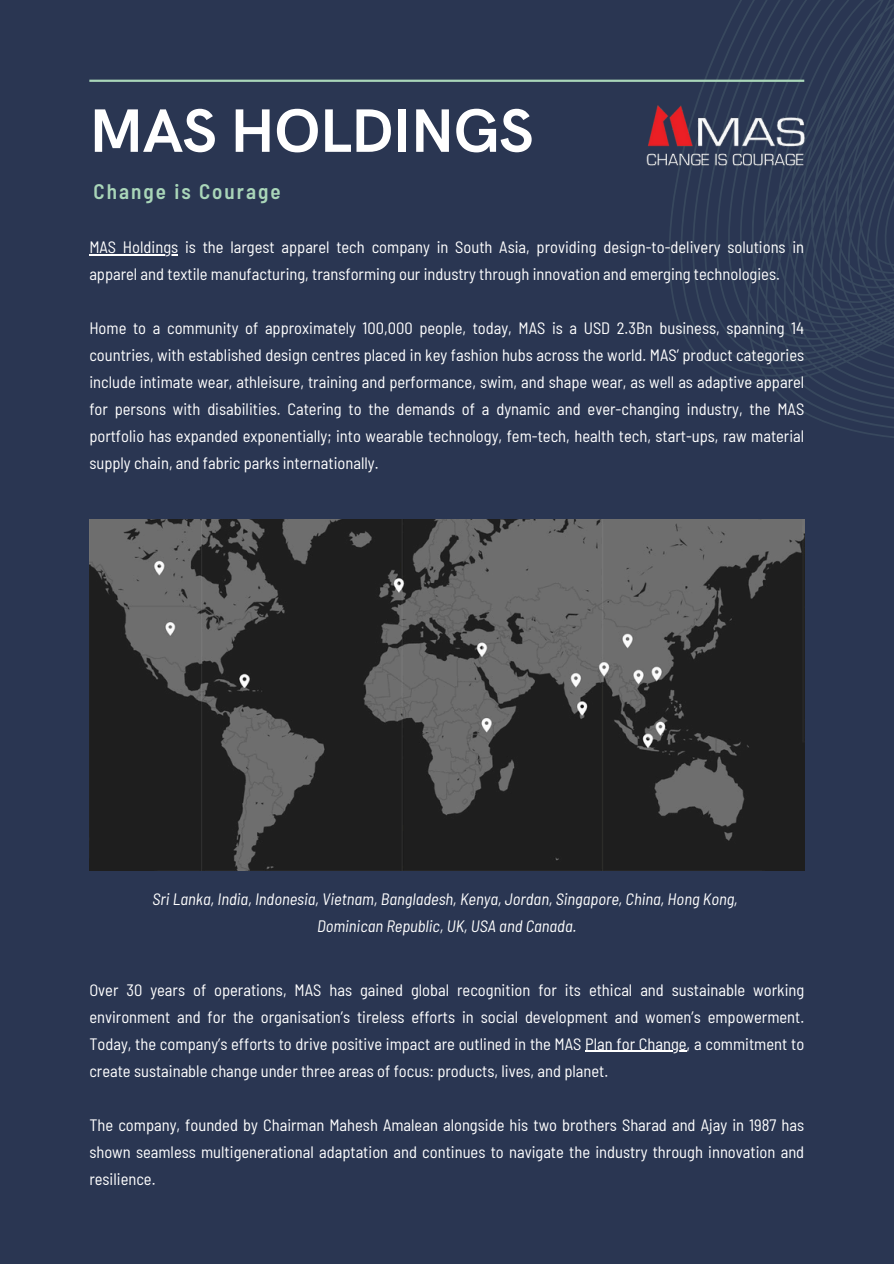
<style>
.page{position:relative;width:894px;height:1264px;background:#fff}
.page>*{position:absolute;margin:0;border:0;box-sizing:border-box;transform-origin:0 0}
.t1{font:700 61.5px "HK Grotesk";letter-spacing:-.01em;color:#fff}
.t2{font:600 semi-condensed 21px "Barlow";letter-spacing:.095em;color:#a9d6b9}
.t3{font:semi-condensed 16.5px/27px "Barlow";color:#fff;text-align:justify}
.t4{font:italic semi-condensed 16.5px "Barlow";color:#fff}
</style>
<div class="page">
<div style="left:0;top:0;width:893px;height:1263px;background:#2a3652"></div>
<svg style="left:522px;top:0;width:371px;height:654px"></svg>
<hr style="left:89px;top:80px;width:715px;height:2px;background:#a9d6b9">
<img style="left:627px;top:85px;width:197px;height:100px">
<img style="left:89px;top:520px;width:715px;height:350px">
<hr style="left:89px;top:254px;width:89px;height:1px;background:#fff">
<hr style="left:585px;top:1050px;width:101px;height:1px;background:#fff">
<h1 class="t1" style="left:89px;top:96px;width:445px">MAS HOLDINGS</h1>
<p class="t2" style="left:94px;top:178px;width:188px">Change is Courage</p>
<h2 class="t3" style="left:89px;top:233px;width:716px">MAS Holdings is the largest apparel tech company in South Asia, providing design-to-delivery solutions in apparel and textile manufacturing, transforming our industry through innovation and emerging technologies.</h2>
<p class="t3" style="left:89px;top:314px;width:716px">Home to a community of approximately 100,000 people, today, MAS is a USD 2.3Bn business, spanning 14 countries, with established design centres placed in key fashion hubs across the world. MAS’ product categories include intimate wear, athleisure, training and performance, swim, and shape wear, as well as adaptive apparel for persons with disabilities. Catering to the demands of a dynamic and ever-changing industry, the MAS portfolio has expanded exponentially; into wearable technology, fem-tech, health tech, start-ups, raw material supply chain, and fabric parks internationally.</p>
<p class="t4" style="left:152px;top:888px;width:586px">Sri Lanka, India, Indonesia, Vietnam, Bangladesh, Kenya, Jordan, Singapore, China, Hong Kong,</p>
<p class="t4" style="left:317px;top:915px;width:261px">Dominican Republic, UK, USA and Canada.</p>
<p class="t3" style="left:89px;top:975px;width:716px">Over 30 years of operations, MAS has gained global recognition for its ethical and sustainable working environment and for the organisation’s tireless efforts in social development and women’s empowerment.<br>Today, the company’s efforts to drive positive impact are outlined in the MAS Plan for Change, a commitment to</p>
<p class="t3" style="left:89px;top:1056px;width:520px">create sustainable change under three areas of focus: products, lives, and planet.</p>
<p class="t3" style="left:89px;top:1110px;width:716px">The company, founded by Chairman Mahesh Amalean alongside his two brothers Sharad and Ajay in 1987 has shown seamless multigenerational adaptation and continues to navigate the industry through innovation and resilience.</p>
</div>
